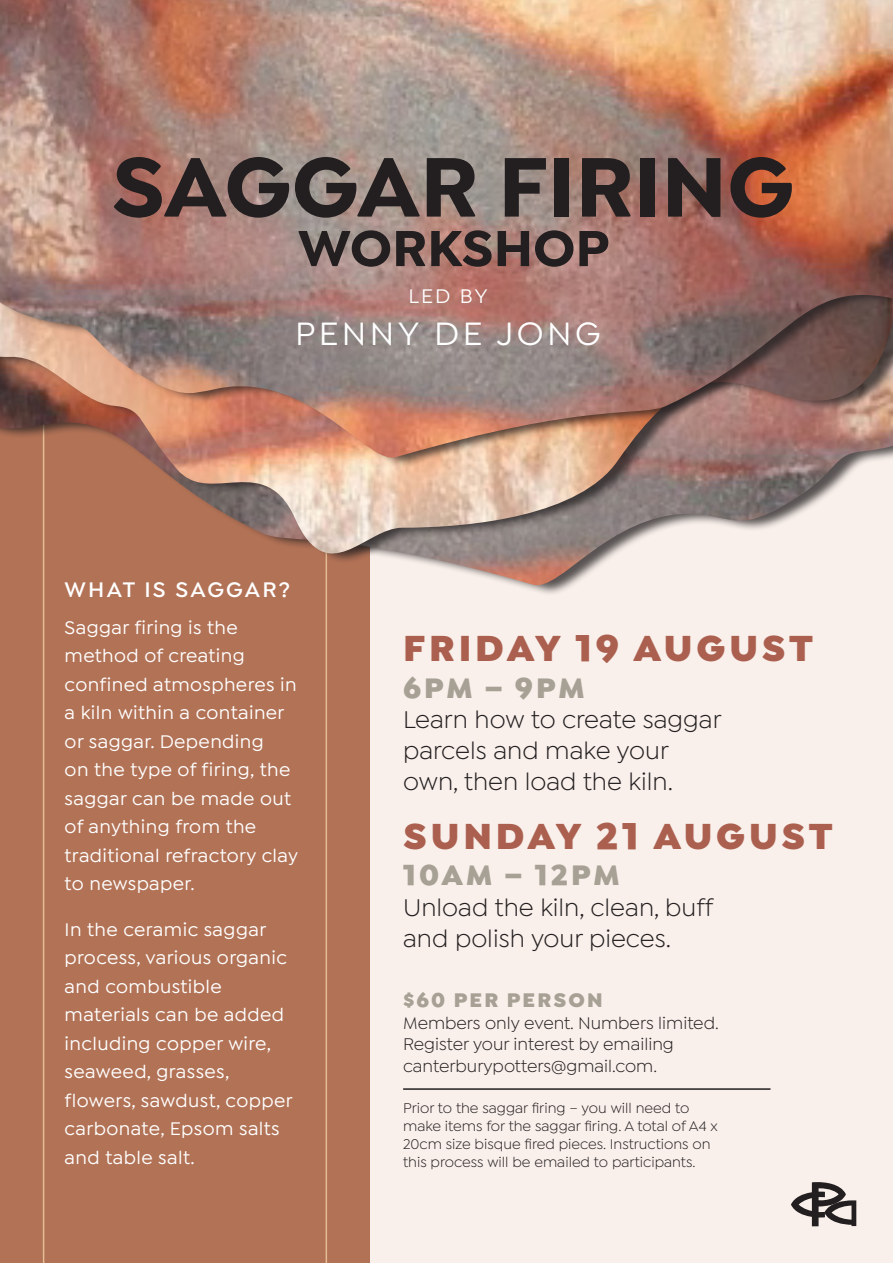
<style>
.page{position:relative;width:893px;height:1263px;background:#fff}
.page>*{position:absolute;margin:0;border:0;box-sizing:border-box;transform-origin:0 0}
.t1{font:700 90px "Isidora Sans";color:#231f20}
.t2{font:700 54px "Isidora Sans";color:#231f20}
.t3{font:900 38.7px "Isidora Sans";letter-spacing:.1em;color:#ab5f4f}
.t4{font:500 34.5px "Isidora Sans";letter-spacing:.1em;color:#fff}
.t5{font:900 30px "Isidora Sans";letter-spacing:.1em;color:#a7a195}
.t6{font:25.8px/30.9px "Isidora Sans";color:#231f20}
.t7{font:600 22.5px "Isidora Sans";letter-spacing:.1em;color:#fff}
.t8{font:900 21px "Isidora Sans";letter-spacing:.1em;color:#a7a195}
.t9{font:500 21px "Isidora Sans";color:#fff}
.t10{font:500 19.5px/28.5px "Isidora Sans";letter-spacing:.02em;color:#fff}
.t11{font:18px/21.6px "Isidora Sans";color:#231f20}
.t12{font:15px/18px "Isidora Sans";color:#231f20}
</style>
<div class="page">
<div style="left:336px;top:79px;width:557px;height:1184px;background:#f9f0eb"></div>
<div style="left:0;top:0;width:370px;height:1263px;background:#b27256"></div>
<svg style="left:43px;top:596px;width:284px;height:667px"></svg>
<img style="left:42px;top:564px;width:559px;height:23px">
<img style="left:42px;top:468px;width:813px;height:89px">
<img style="left:0;top:0;width:893px;height:460px">
<hr style="left:403px;top:1088px;width:367px;height:2px;background:#231f20">
<svg style="left:791px;top:1182px;width:65px;height:44px"></svg>
<h1 class="t1" style="left:112px;top:131px;width:684px">SAGGAR FIRING</h1>
<h2 class="t2" style="left:298px;top:215px;width:313px">WORKSHOP</h2>
<p class="t9" style="left:408px;top:285px;width:81px">LED BY</p>
<h3 class="t4" style="left:295px;top:314px;width:307px">PENNY DE JONG</h3>
<p class="t7" style="left:65px;top:576px;width:227px">WHAT IS SAGGAR?</p>
<p class="t10" style="left:65px;top:613px;width:235px">Saggar firing is the method of creating confined atmospheres in a kiln within a container or saggar. Depending<br>on the type of firing, the saggar can be made out of anything from the traditional refractory clay to newspaper.</p>
<p class="t10" style="left:65px;top:915px;width:229px">In the ceramic saggar process, various organic and combustible materials can be added including copper wire, seaweed, grasses, flowers, sawdust, copper carbonate, Epsom salts and table salt.</p>
<h3 class="t3" style="left:403px;top:624px;width:411px">FRIDAY 19 AUGUST</h3>
<h3 class="t5" style="left:403px;top:668px;width:183px">6PM – 9PM</h3>
<h3 class="t6" style="left:403px;top:704px;width:320px">Learn how to create saggar parcels and make your own, then load the kiln.</h3>
<h3 class="t3" style="left:403px;top:811px;width:431px">SUNDAY 21 AUGUST</h3>
<h3 class="t5" style="left:403px;top:856px;width:218px">10AM – 12PM</h3>
<h3 class="t6" style="left:403px;top:892px;width:312px">Unload the kiln, clean, buff and polish your pieces.</h3>
<p class="t8" style="left:403px;top:986px;width:201px">$60 PER PERSON</p>
<p class="t11" style="left:403px;top:1012px;width:317px">Members only event. Numbers limited.<br>Register your interest by emailing canterburypotters@gmail.com.</p>
<p class="t12" style="left:403px;top:1099px;width:316px">Prior to the saggar firing – you will need to make items for the saggar firing. A total of A4 x 20cm size bisque fired pieces. Instructions on this process will be emailed to participants.</p>
</div>
